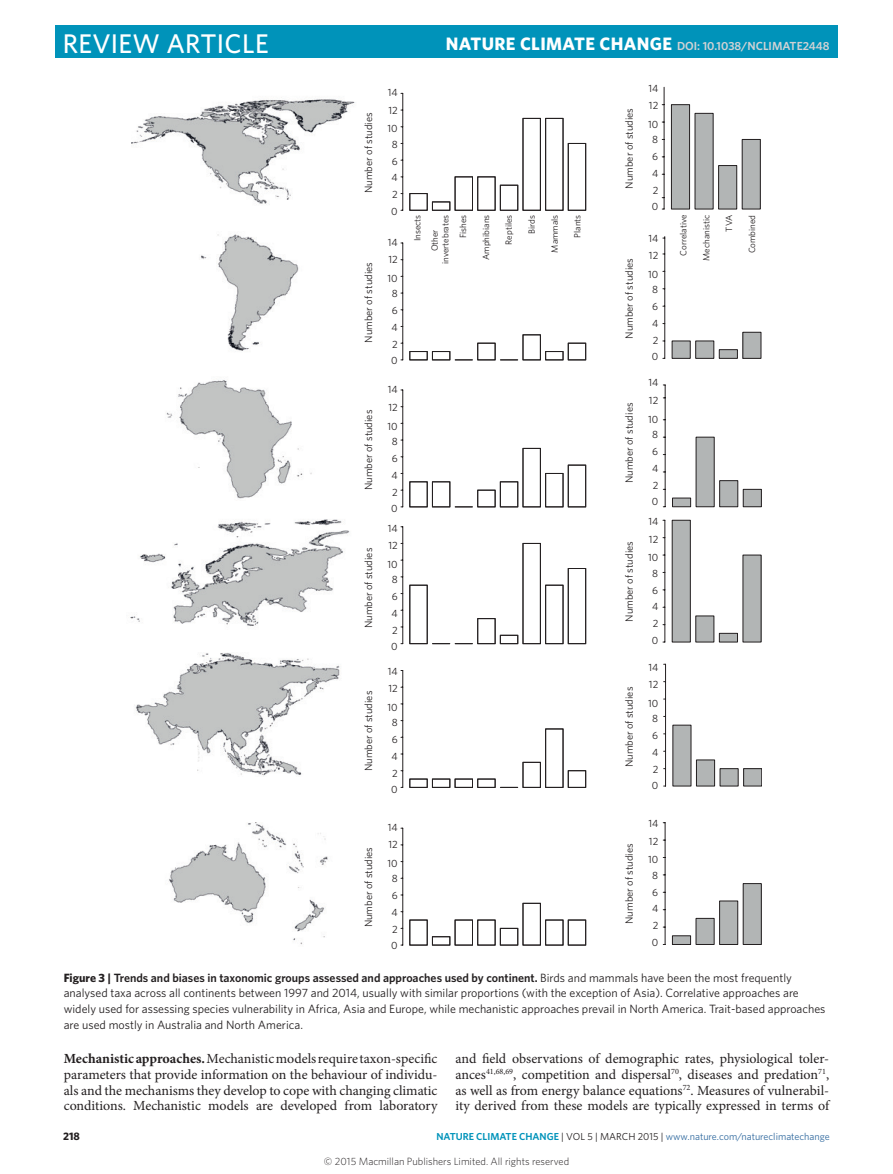
<style>
.page{position:relative;width:893px;height:1174px;background:#fff}
.page>*{position:absolute;margin:0;border:0;box-sizing:border-box;transform-origin:0 0}
.t1{font:500 27px "Whitney";letter-spacing:.01em;color:#fff}
.Body_text{font:13.95px/15.8px "Minion Pro";letter-spacing:-.005em;color:#231f20;text-align:justify}
.Figure_caption{font:12px/15.8px "Whitney";color:#231f20}
.t2{font:600 11.7px "Whitney";color:#d1d2d4}
.t3{font:700 10.8px "Whitney";color:#231f20}
.t4{font:10.5px "Whitney";color:#231f20}
.t5{font:300 10.5px "Whitney";color:#231f20}
.t6{font:10.2px "Whitney";color:#316a9f}
.t7{font:9px/17.5px "Whitney";color:#231f20}
.s1{font-weight:700;font-size:18px;color:#fff}
.s2{font-weight:700}
.s3{font-weight:600}
.s4{font-weight:600;color:#0093ba}
.s5{color:#231f20}
</style>
<div class="page">
<svg style="left:401px;top:93px;width:185px;height:118px"></svg>
<svg style="left:401px;top:243px;width:185px;height:117px"></svg>
<svg style="left:401px;top:389px;width:185px;height:118px"></svg>
<svg style="left:401px;top:526px;width:185px;height:118px"></svg>
<svg style="left:401px;top:670px;width:185px;height:118px"></svg>
<svg style="left:401px;top:827px;width:185px;height:118px"></svg>
<svg style="left:663px;top:384px;width:99px;height:123px"></svg>
<svg style="left:663px;top:664px;width:99px;height:122px"></svg>
<svg style="left:663px;top:822px;width:99px;height:122px"></svg>
<svg style="left:663px;top:520px;width:98px;height:122px"></svg>
<svg style="left:662px;top:87px;width:99px;height:122px"></svg>
<svg style="left:662px;top:236px;width:99px;height:123px"></svg>
<img style="left:131px;top:97px;width:224px;height:107px">
<img style="left:201px;top:234px;width:98px;height:117px">
<img style="left:166px;top:380px;width:146px;height:119px">
<img style="left:130px;top:519px;width:220px;height:107px">
<img style="left:135px;top:653px;width:205px;height:123px">
<img style="left:169px;top:822px;width:159px;height:123px">
<div style="left:55px;top:26px;width:783px;height:32px;background:#0093ba"></div>
<h1 class="t1" style="left:63px;top:25px;width:207px">REVIEW ARTICLE</h1>
<p class="t2" style="left:446px;top:38px;width:385px"><span class="s1">NATURE CLIMATE CHANGE</span> DOI: 10.1038/NCLIMATE2448</p>
<p class="t4" style="left:362px;top:193px;width:82px;rotate:-90deg">Number of studies</p>
<p class="t4" style="left:362px;top:343px;width:82px;rotate:-90deg">Number of studies</p>
<p class="t4" style="left:362px;top:490px;width:82px;rotate:-90deg">Number of studies</p>
<p class="t4" style="left:362px;top:628px;width:82px;rotate:-90deg">Number of studies</p>
<p class="t4" style="left:362px;top:771px;width:82px;rotate:-90deg">Number of studies</p>
<p class="t4" style="left:362px;top:927px;width:82px;rotate:-90deg">Number of studies</p>
<p class="t4" style="left:388px;top:86px;width:11px">14</p>
<p class="t4" style="left:388px;top:103px;width:11px">12</p>
<p class="t4" style="left:388px;top:122px;width:12px">10</p>
<p class="t4" style="left:392px;top:137px;width:7px">8</p>
<p class="t4" style="left:392px;top:154px;width:7px">6</p>
<p class="t4" style="left:392px;top:171px;width:8px">4</p>
<p class="t4" style="left:392px;top:188px;width:7px">2</p>
<p class="t4" style="left:391px;top:204px;width:8px">0</p>
<p class="t4" style="left:388px;top:235px;width:11px">14</p>
<p class="t4" style="left:388px;top:253px;width:11px">12</p>
<p class="t4" style="left:388px;top:271px;width:12px">10</p>
<p class="t4" style="left:392px;top:287px;width:7px">8</p>
<p class="t4" style="left:392px;top:304px;width:7px">6</p>
<p class="t4" style="left:392px;top:320px;width:8px">4</p>
<p class="t4" style="left:392px;top:337px;width:7px">2</p>
<p class="t4" style="left:391px;top:354px;width:8px">0</p>
<p class="t4" style="left:388px;top:383px;width:11px">14</p>
<p class="t4" style="left:388px;top:400px;width:11px">12</p>
<p class="t4" style="left:388px;top:419px;width:12px">10</p>
<p class="t4" style="left:392px;top:434px;width:7px">8</p>
<p class="t4" style="left:392px;top:451px;width:7px">6</p>
<p class="t4" style="left:392px;top:468px;width:8px">4</p>
<p class="t4" style="left:392px;top:485px;width:7px">2</p>
<p class="t4" style="left:391px;top:501px;width:8px">0</p>
<p class="t4" style="left:388px;top:521px;width:11px">14</p>
<p class="t4" style="left:388px;top:538px;width:11px">12</p>
<p class="t4" style="left:388px;top:557px;width:12px">10</p>
<p class="t4" style="left:392px;top:572px;width:7px">8</p>
<p class="t4" style="left:392px;top:589px;width:7px">6</p>
<p class="t4" style="left:392px;top:606px;width:8px">4</p>
<p class="t4" style="left:392px;top:623px;width:7px">2</p>
<p class="t4" style="left:391px;top:639px;width:8px">0</p>
<p class="t4" style="left:388px;top:664px;width:11px">14</p>
<p class="t4" style="left:388px;top:681px;width:11px">12</p>
<p class="t4" style="left:388px;top:700px;width:12px">10</p>
<p class="t4" style="left:392px;top:715px;width:7px">8</p>
<p class="t4" style="left:392px;top:732px;width:7px">6</p>
<p class="t4" style="left:392px;top:749px;width:8px">4</p>
<p class="t4" style="left:392px;top:766px;width:7px">2</p>
<p class="t4" style="left:391px;top:782px;width:8px">0</p>
<p class="t4" style="left:388px;top:820px;width:11px">14</p>
<p class="t4" style="left:388px;top:837px;width:11px">12</p>
<p class="t4" style="left:388px;top:856px;width:12px">10</p>
<p class="t4" style="left:392px;top:871px;width:7px">8</p>
<p class="t4" style="left:392px;top:888px;width:7px">6</p>
<p class="t4" style="left:392px;top:905px;width:8px">4</p>
<p class="t4" style="left:392px;top:922px;width:7px">2</p>
<p class="t4" style="left:391px;top:938px;width:8px">0</p>
<p class="t4" style="left:622px;top:189px;width:82px;rotate:-90deg">Number of studies</p>
<p class="t4" style="left:648px;top:81px;width:11px">14</p>
<p class="t4" style="left:649px;top:99px;width:11px">12</p>
<p class="t4" style="left:648px;top:117px;width:12px">10</p>
<p class="t4" style="left:652px;top:133px;width:7px">8</p>
<p class="t4" style="left:652px;top:150px;width:7px">6</p>
<p class="t4" style="left:652px;top:166px;width:8px">4</p>
<p class="t4" style="left:653px;top:183px;width:7px">2</p>
<p class="t4" style="left:652px;top:200px;width:8px">0</p>
<p class="t7" style="left:408px;top:251px;width:38px;text-indent:10px;rotate:-90deg">Insects<br>Other</p>
<p class="t7" style="left:436px;top:264px;width:51px;text-align:right;rotate:-90deg">invertebrates<br>Fishes</p>
<p class="t7" style="left:477px;top:260px;width:47px;rotate:-90deg">Amphibians</p>
<p class="t7" style="left:500px;top:244px;width:31px;rotate:-90deg">Reptiles</p>
<p class="t7" style="left:523px;top:233px;width:20px;rotate:-90deg">Birds</p>
<p class="t7" style="left:546px;top:253px;width:39px;rotate:-90deg">Mammals</p>
<p class="t7" style="left:568px;top:238px;width:24px;rotate:-90deg">Plants</p>
<p class="t7" style="left:674px;top:256px;width:42px;rotate:-90deg">Correlative</p>
<p class="t7" style="left:697px;top:261px;width:47px;rotate:-90deg">Mechanistic</p>
<p class="t7" style="left:720px;top:232px;width:18px;rotate:-90deg">TVA</p>
<p class="t7" style="left:743px;top:253px;width:40px;rotate:-90deg">Combined</p>
<p class="t4" style="left:648px;top:231px;width:11px">14</p>
<p class="t4" style="left:649px;top:249px;width:11px">12</p>
<p class="t4" style="left:622px;top:339px;width:82px;rotate:-90deg">Number of studies</p>
<p class="t4" style="left:648px;top:267px;width:12px">10</p>
<p class="t4" style="left:652px;top:283px;width:7px">8</p>
<p class="t4" style="left:652px;top:300px;width:7px">6</p>
<p class="t4" style="left:652px;top:316px;width:8px">4</p>
<p class="t4" style="left:653px;top:333px;width:7px">2</p>
<p class="t4" style="left:652px;top:350px;width:8px">0</p>
<p class="t4" style="left:622px;top:483px;width:82px;rotate:-90deg">Number of studies</p>
<p class="t4" style="left:622px;top:622px;width:82px;rotate:-90deg">Number of studies</p>
<p class="t4" style="left:622px;top:767px;width:82px;rotate:-90deg">Number of studies</p>
<p class="t4" style="left:622px;top:924px;width:82px;rotate:-90deg">Number of studies</p>
<p class="t4" style="left:648px;top:376px;width:11px">14</p>
<p class="t4" style="left:649px;top:393px;width:11px">12</p>
<p class="t4" style="left:648px;top:412px;width:12px">10</p>
<p class="t4" style="left:652px;top:427px;width:7px">8</p>
<p class="t4" style="left:652px;top:444px;width:7px">6</p>
<p class="t4" style="left:652px;top:461px;width:8px">4</p>
<p class="t4" style="left:653px;top:478px;width:7px">2</p>
<p class="t4" style="left:652px;top:494px;width:8px">0</p>
<p class="t4" style="left:648px;top:514px;width:11px">14</p>
<p class="t4" style="left:649px;top:532px;width:11px">12</p>
<p class="t4" style="left:648px;top:550px;width:12px">10</p>
<p class="t4" style="left:652px;top:566px;width:7px">8</p>
<p class="t4" style="left:652px;top:583px;width:7px">6</p>
<p class="t4" style="left:652px;top:599px;width:8px">4</p>
<p class="t4" style="left:653px;top:616px;width:7px">2</p>
<p class="t4" style="left:652px;top:633px;width:8px">0</p>
<p class="t4" style="left:648px;top:660px;width:11px">14</p>
<p class="t4" style="left:649px;top:677px;width:11px">12</p>
<p class="t4" style="left:648px;top:696px;width:12px">10</p>
<p class="t4" style="left:652px;top:711px;width:7px">8</p>
<p class="t4" style="left:652px;top:728px;width:7px">6</p>
<p class="t4" style="left:652px;top:745px;width:8px">4</p>
<p class="t4" style="left:653px;top:762px;width:7px">2</p>
<p class="t4" style="left:652px;top:778px;width:8px">0</p>
<p class="t4" style="left:648px;top:816px;width:11px">14</p>
<p class="t4" style="left:649px;top:834px;width:11px">12</p>
<p class="t4" style="left:648px;top:852px;width:12px">10</p>
<p class="t4" style="left:652px;top:868px;width:7px">8</p>
<p class="t4" style="left:652px;top:885px;width:7px">6</p>
<p class="t4" style="left:652px;top:901px;width:8px">4</p>
<p class="t4" style="left:653px;top:918px;width:7px">2</p>
<p class="t4" style="left:652px;top:935px;width:8px">0</p>
<p class="Figure_caption" style="left:64px;top:969px;width:763px"><span class="s2">Figure 3 |</span> <span class="s3">Trends and biases in taxonomic groups assessed and approaches used by continent.</span> Birds and mammals have been the most frequently analysed taxa across all continents between 1997 and 2014, usually with similar proportions (with the exception of Asia). Correlative approaches are widely used for assessing species vulnerability in Africa, Asia and Europe, while mechanistic approaches prevail in North America. Trait-based approaches are used mostly in Australia and North America.</p>
<p class="Body_text" style="left:64px;top:1050px;width:375px"><span class="s2">Mechanistic approaches.</span> Mechanistic models require taxon-specific parameters that provide information on the behaviour of individu&shy;als and the mechanisms they develop to cope with changing climatic conditions. Mechanistic models are developed from laboratory</p>
<p class="Body_text" style="left:455px;top:1050px;width:375px">and field observations of demographic rates, physiological toler&shy;ances<sup>41,68,69</sup>, competition and dispersal<sup>70</sup>, diseases and predation<sup>71</sup>, as well as from energy balance equations<sup>72</sup>. Measures of vulnerabil&shy;ity derived from these models are typically expressed in terms of</p>
<p class="t3" style="left:63px;top:1128px;width:18px">218</p>
<p class="t6" style="left:436px;top:1129px;width:395px"><span class="s4">NATURE CLIMATE CHANGE</span> <span class="s5">| VOL 5 | MARCH 2015 |</span> www.nature.com/natureclimatechange</p>
<p class="t5" style="left:324px;top:1154px;width:247px">© 2015 Macmillan Publishers Limited. All rights reserved</p>
</div>
